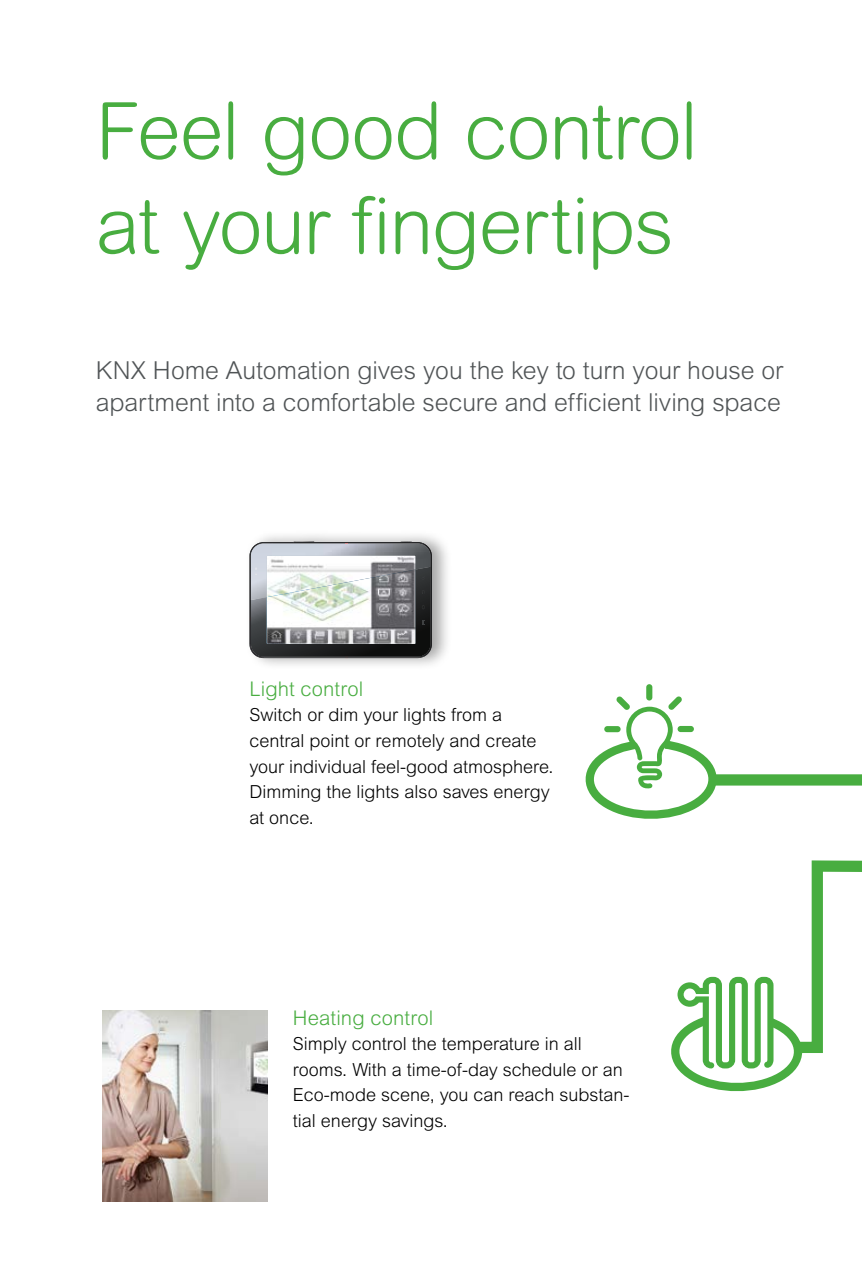
<style>
.page{position:relative;width:862px;height:1276px;background:#fff}
.page>*{position:absolute;margin:0;border:0;box-sizing:border-box;transform-origin:0 0}
.t1{font:300 78.75px/94.5px "Arial Rounded MT Pro";letter-spacing:-.015em;color:#48ad40}
.t2{font:300 24.75px/31.5px "Arial MT Std";letter-spacing:-.005em;color:#505456}
.t3{font:300 20.25px "Arial MT Std";letter-spacing:.01em;color:#48ad40}
.t4{font:300 18px/25.4px "Arial MT Std";color:#000}
</style>
<div class="page">
<div style="left:245px;top:529px;width:207px;height:141px;background:#000;opacity:.35"></div>
<svg style="left:249px;top:541px;width:182px;height:117px"></svg>
<img style="left:267px;top:556px;width:148px;height:41px">
<div style="left:646px;top:684px;width:6px;height:16px;background:#48ad40;border-radius:3px"></div>
<svg style="left:585px;top:696px;width:144px;height:123px"></svg>
<img style="left:102px;top:1010px;width:165px;height:191px">
<svg style="left:671px;top:860px;width:190px;height:232px"></svg>
<div style="left:714px;top:774px;width:147px;height:11px;background:#48ad40"></div>
<h1 class="t1" style="left:96px;top:87px;width:603px">Feel good control at your fingertips</h1>
<h2 class="t2" style="left:96px;top:355px;width:688px">KNX Home Automation gives you the key to turn your house or apartment into a comfortable secure and efficient living space</h2>
<p class="t3" style="left:249px;top:677px;width:115px">Light control</p>
<p class="t4" style="left:249px;top:702px;width:305px">Switch or dim your lights from a central point or remotely and create your individual feel-good atmosphere.<br>Dimming the lights also saves energy at once.</p>
<p class="t3" style="left:293px;top:1006px;width:142px">Heating control</p>
<p class="t4" style="left:293px;top:1031px;width:338px">Simply control the temperature in all rooms. With a time-of-day schedule or an Eco-mode scene, you can reach substan&shy;tial energy savings.</p>
</div>
